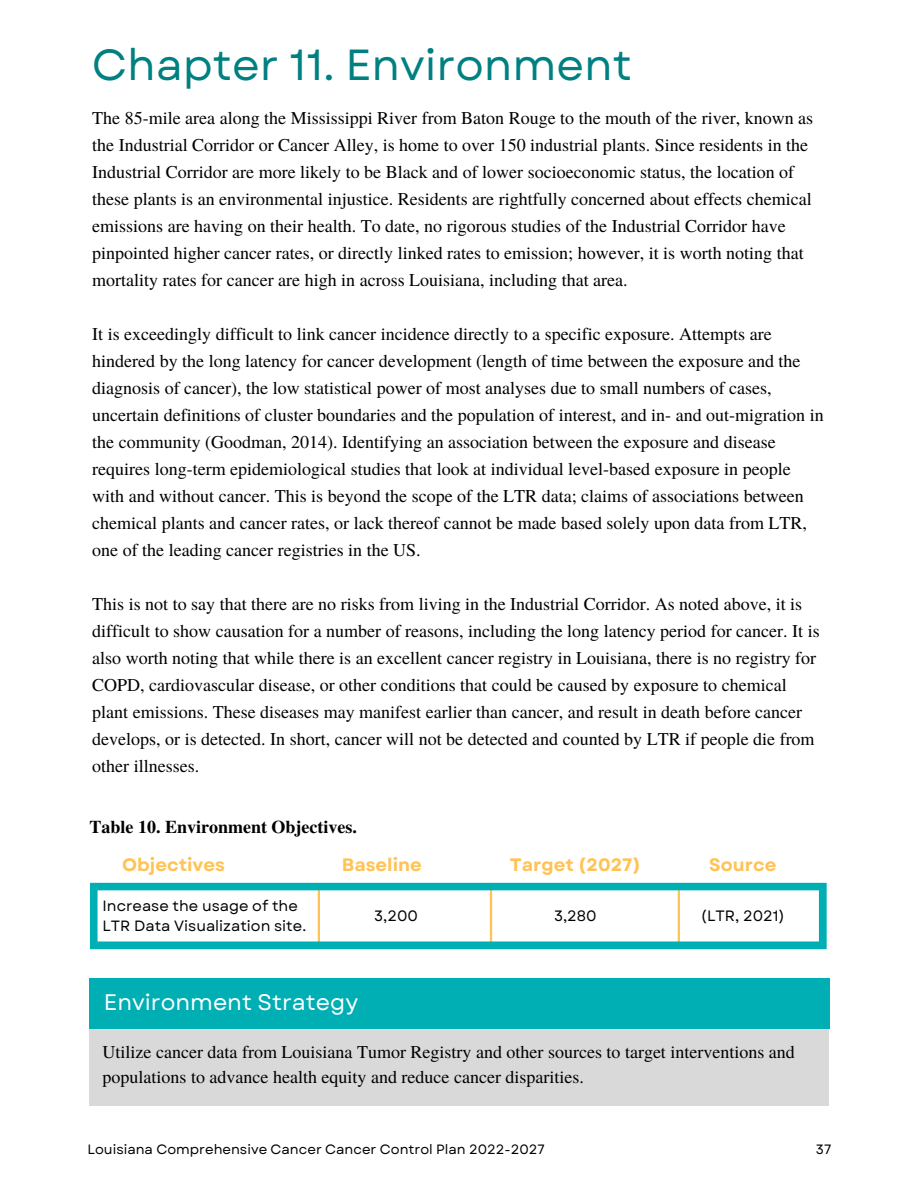
<style>
.page{position:relative;width:918px;height:1188px;background:#fff}
.page>*{position:absolute;margin:0;border:0;box-sizing:border-box;transform-origin:0 0}
.t1{font:43.5px "Garet";color:#018081}
.t2{font:22.5px "Garet";color:#fff}
.t3{font:18px/27px "Te X Gyre Termes";color:#000}
.t4{font:700 18px "Garet";color:#ffc355}
.t5{font:700 18px "Te X Gyre Termes";color:#000}
.t6{font:15px "Garet";color:#000}
.t7{font:14.85px/20.2px "Garet";color:#000}
.t8{font:13.5px "Garet";color:#000}
</style>
<div class="page">
<div style="left:90px;top:1028px;width:739px;height:78px;background:#d9d9d9"></div>
<svg style="left:90px;top:883px;width:737px;height:66px"></svg>
<div style="left:90px;top:978px;width:740px;height:51px;background:#00afb4"></div>
<h1 class="t1" style="left:92px;top:34px;width:542px">Chapter 11. Environment</h1>
<p class="t3" style="left:92px;top:104px;width:722px">The 85-mile area along the Mississippi River from Baton Rouge to the mouth of the river, known as the Industrial Corridor or Cancer Alley, is home to over 150 industrial plants. Since residents in the Industrial Corridor are more likely to be Black and of lower socioeconomic status, the location of these plants is an environmental injustice. Residents are rightfully concerned about effects chemical emissions are having on their health. To date, no rigorous studies of the Industrial Corridor have pinpointed higher cancer rates, or directly linked rates to emission; however, it is worth noting that mortality rates for cancer are high in across Louisiana, including that area.</p>
<p class="t3" style="left:92px;top:320px;width:733px">It is exceedingly difficult to link cancer incidence directly to a specific exposure. Attempts are hindered by the long latency for cancer development (length of time between the exposure and the diagnosis of cancer), the low statistical power of most analyses due to small numbers of cases, uncertain definitions of cluster boundaries and the population of interest, and in- and out-migration in the community (Goodman, 2014). Identifying an association between the exposure and disease requires long-term epidemiological studies that look at individual level-based exposure in people with and without cancer. This is beyond the scope of the LTR data; claims of associations between chemical plants and cancer rates, or lack thereof cannot be made based solely upon data from LTR, one of the leading cancer registries in the US.</p>
<p class="t3" style="left:92px;top:590px;width:729px">This is not to say that there are no risks from living in the Industrial Corridor. As noted above, it is difficult to show causation for a number of reasons, including the long latency period for cancer. It is also worth noting that while there is an excellent cancer registry in Louisiana, there is no registry for COPD, cardiovascular disease, or other conditions that could be caused by exposure to chemical plant emissions. These diseases may manifest earlier than cancer, and result in death before cancer develops, or is detected. In short, cancer will not be detected and counted by LTR if people die from other illnesses.</p>
<p class="t5" style="left:90px;top:813px;width:269px">Table 10. Environment Objectives.</p>
<p class="t4" style="left:122px;top:852px;width:104px">Objectives</p>
<p class="t4" style="left:342px;top:852px;width:81px">Baseline</p>
<p class="t4" style="left:510px;top:852px;width:132px">Target (2027)</p>
<p class="t4" style="left:709px;top:852px;width:69px">Source</p>
<p class="t7" style="left:103px;top:895px;width:205px">Increase the usage of the<br>LTR Data Visualization site.</p>
<p class="t6" style="left:374px;top:905px;width:45px">3,200</p>
<p class="t6" style="left:554px;top:905px;width:44px">3,280</p>
<p class="t6" style="left:701px;top:905px;width:86px">(LTR, 2021)</p>
<p class="t2" style="left:104px;top:986px;width:256px">Environment Strategy</p>
<p class="t3" style="left:103px;top:1039px;width:694px;line-height:24.8px">Utilize cancer data from Louisiana Tumor Registry and other sources to target interventions and populations to advance health equity and reduce cancer disparities.</p>
<p class="t8" style="left:88px;top:1140px;width:459px">Louisiana Comprehensive Cancer Cancer Control Plan 2022-2027</p>
<p class="t8" style="left:816px;top:1140px;width:17px">37</p>
</div>
